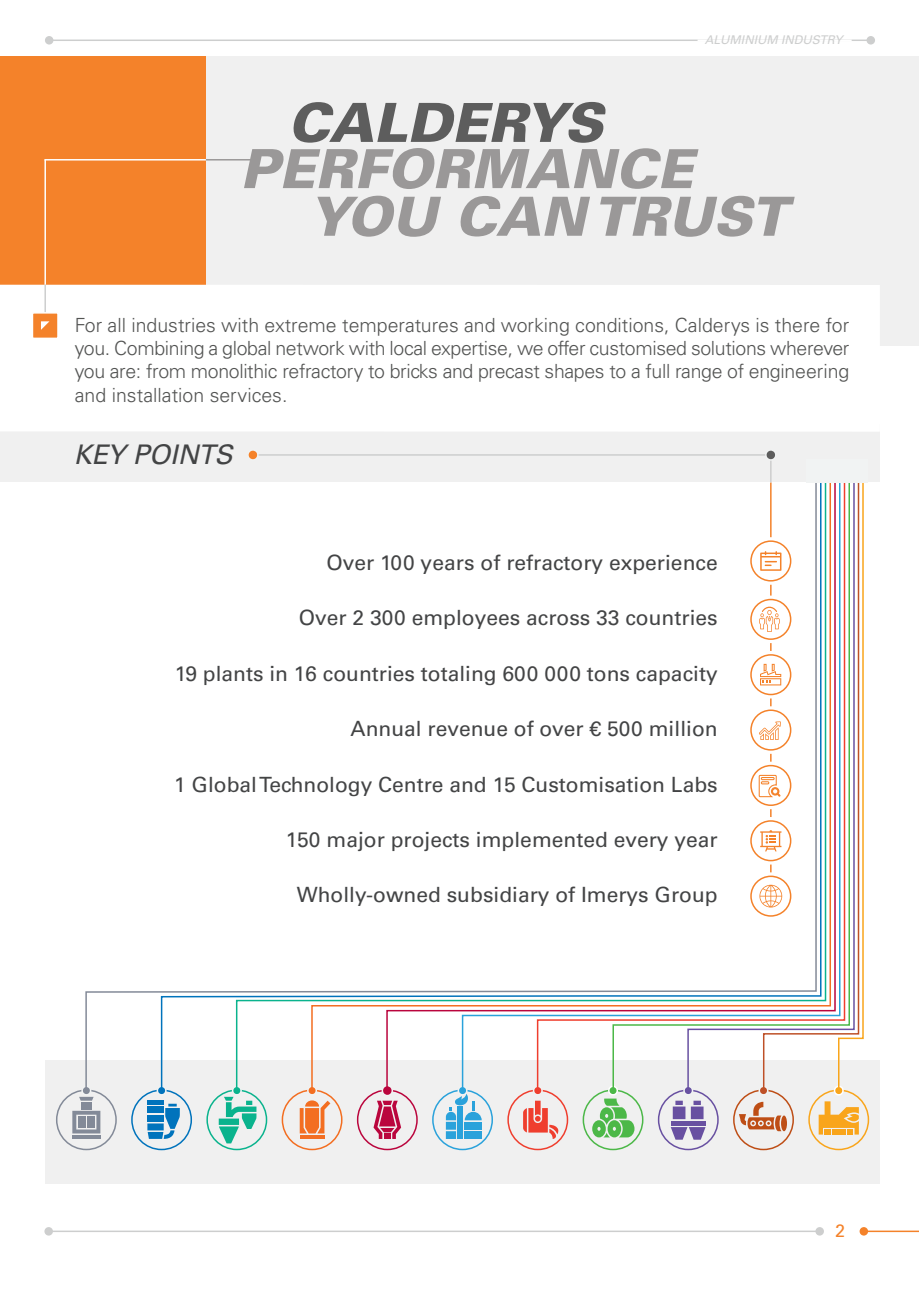
<style>
.page{position:relative;width:919px;height:1289px;background:#fff}
.page>*{position:absolute;margin:0;border:0;box-sizing:border-box;transform-origin:0 0}
.t1{font:italic 900 54px/47.7px "Univers LT Std";color:#9a9898}
.t2{font:italic 900 54px "Univers LT Std";color:#5d5d5d}
.t3{font:italic 27px "Univers LT Std";color:#434445}
.t4{font:21px "Univers LT Std";color:#434445}
.t5{font:300 19.5px/23.4px "Univers LT Std";color:#535453;text-align:justify}
.t6{font:18px "Univers LT Std";color:#f4822a}
.t7{font:italic 12px "Univers LT Std";color:#cdcece}
</style>
<div class="page">
<div style="left:0;top:424px;width:879px;height:58px;background:#f0f0f0"></div>
<div style="left:45px;top:1060px;width:834px;height:123px;background:#f0f0f0"></div>
<hr style="left:47px;top:1230px;width:774px;height:1px;background:#cdcece">
<div style="left:815px;top:1226px;width:8px;height:9px;background:#cdcece;border-radius:50%"></div>
<div style="left:44px;top:1226px;width:9px;height:9px;background:#cdcece;border-radius:50%"></div>
<hr style="left:861px;top:1230px;width:57px;height:1px;background:#f4822a">
<svg style="left:859px;top:1226px;width:9px;height:9px"></svg>
<hr style="left:48px;top:40px;width:823px;height:1px;background:#cdcece">
<div style="left:866px;top:36px;width:9px;height:9px;background:#cdcece;border-radius:50%"></div>
<div style="left:45px;top:36px;width:8px;height:9px;background:#cdcece;border-radius:50%"></div>
<div style="left:2px;top:56px;width:916px;height:290px;background:#f0f0f0"></div>
<hr style="left:697px;top:40px;width:154px;height:1px;background:#fff">
<div style="left:0;top:56px;width:206px;height:361px;background:#f4822a"></div>
<div style="left:0;top:285px;width:879px;height:146px;background:#fff"></div>
<hr style="left:44px;top:160px;width:2px;height:125px;background:#fff">
<hr style="left:45px;top:159px;width:160px;height:1px;background:#fff">
<hr style="left:206px;top:159px;width:47px;height:1px;background:#9a9898">
<hr style="left:44px;top:285px;width:2px;height:38px;background:#cdcece">
<hr style="left:253px;top:454px;width:518px;height:1px;background:#cdcece">
<svg style="left:764px;top:450px;width:11px;height:24px"></svg>
<svg style="left:248px;top:450px;width:11px;height:10px"></svg>
<div style="left:32px;top:312px;width:27px;height:27px;background:#f4822a;border:2px solid #fff"></div>
<svg style="left:507px;top:1093px;width:61px;height:57px"></svg>
<svg style="left:582px;top:1093px;width:61px;height:57px"></svg>
<svg style="left:657px;top:1093px;width:61px;height:57px"></svg>
<svg style="left:432px;top:1093px;width:61px;height:57px"></svg>
<svg style="left:357px;top:1093px;width:61px;height:57px"></svg>
<svg style="left:281px;top:1093px;width:61px;height:57px"></svg>
<svg style="left:206px;top:1093px;width:61px;height:57px"></svg>
<svg style="left:131px;top:1093px;width:61px;height:57px"></svg>
<svg style="left:56px;top:1087px;width:61px;height:63px"></svg>
<svg style="left:733px;top:1093px;width:60px;height:57px"></svg>
<svg style="left:808px;top:482px;width:61px;height:668px"></svg>
<svg style="left:85px;top:475px;width:732px;height:618px"></svg>
<div style="left:805px;top:459px;width:62px;height:23px;background:#f1f3f3"></div>
<svg style="left:759px;top:606px;width:20px;height:26px"></svg>
<svg style="left:760px;top:664px;width:21px;height:21px"></svg>
<svg style="left:758px;top:721px;width:22px;height:19px"></svg>
<svg style="left:758px;top:774px;width:22px;height:23px"></svg>
<svg style="left:41px;top:321px;width:9px;height:9px"></svg>
<h1 class="t2" style="left:288px;top:89px;width:317px">CALDERYS</h1>
<p class="t7" style="left:705px;top:32px;width:139px">ALUMINIUM INDUSTRY</p>
<h1 class="t1" style="left:309px;top:145px;width:479px;text-indent:-69px">PERFORMANCE<br>YOU CAN TRUST</h1>
<p class="t5" style="left:75px;top:313px;width:776px">For all industries with extreme temperatures and working conditions, Calderys is there for you. Combining a global network with local expertise, we offer customised solutions wherever you are: from monolithic refractory to bricks and precast shapes to a full range of engineering and installation services.</p>
<h2 class="t3" style="left:74px;top:439px;width:160px">KEY POINTS</h2>
<p class="t4" style="left:326px;top:550px;width:393px">Over 100 years of refractory experience</p>
<p class="t4" style="left:299px;top:605px;width:420px">Over 2 300 employees across 33 countries</p>
<p class="t4" style="left:175px;top:661px;width:544px">19 plants in 16 countries totaling 600 000 tons capacity</p>
<p class="t4" style="left:350px;top:716px;width:368px">Annual revenue of over € 500 million</p>
<p class="t4" style="left:174px;top:771px;width:545px">1 Global Technology Centre and 15 Customisation Labs</p>
<p class="t4" style="left:286px;top:827px;width:433px">150 major projects implemented every year</p>
<p class="t4" style="left:297px;top:882px;width:422px">Wholly-owned subsidiary of Imerys Group</p>
<p class="t6" style="left:835px;top:1219px;width:12px">2</p>
</div>
